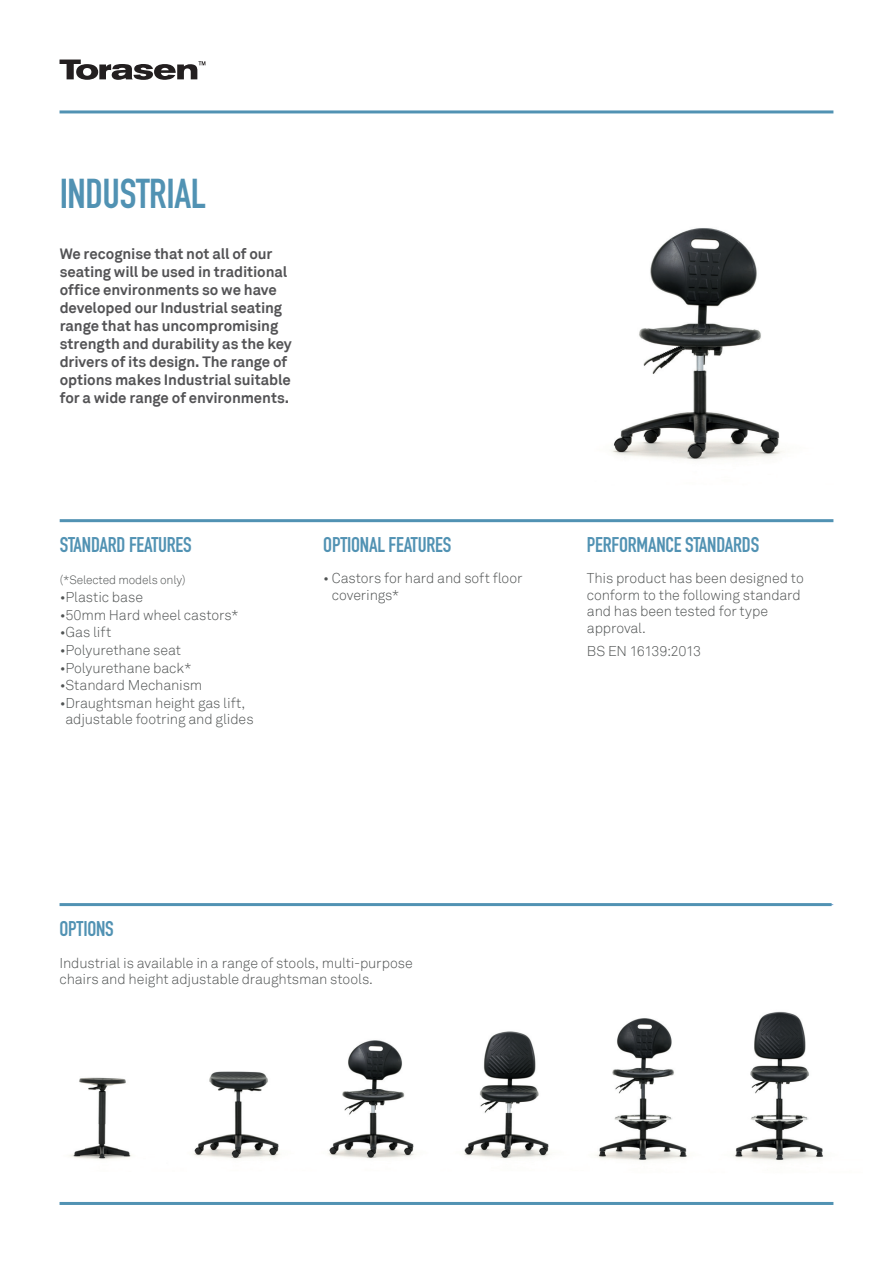
<style>
.page{position:relative;width:893px;height:1263px;background:#fff}
.page>*{position:absolute;margin:0;border:0;box-sizing:border-box;transform-origin:0 0}
.t1{font:700 41.1px "DIN Condensed";letter-spacing:-.01em;color:#5192b3}
.t2{font:700 21px "DIN Condensed";letter-spacing:-.01em;color:#5192b3}
.t3{font:700 15px/18px "Akkurat";letter-spacing:-.005em;color:#535355}
.t4{font:300 14.25px/16.5px "Akkurat";letter-spacing:-.01em;color:#515454}
.t5{font:300 14.25px "Akkurat";letter-spacing:-.035em;color:#515454}
.t6{font:300 12px "Akkurat";letter-spacing:-.01em;color:#515454}
</style>
<div class="page">
<hr style="left:60px;top:110px;width:773px;height:3px;background:#5192b3">
<hr style="left:60px;top:1202px;width:773px;height:3px;background:#5192b3">
<svg style="left:60px;top:60px;width:145px;height:20px"></svg>
<hr style="left:61px;top:904px;width:772px;height:1px;background:#7ca5d7">
<img style="left:70px;top:1077px;width:62px;height:83px">
<img style="left:193px;top:1071px;width:87px;height:88px">
<img style="left:328px;top:1040px;width:87px;height:119px">
<img style="left:464px;top:1031px;width:86px;height:128px">
<img style="left:596px;top:1018px;width:91px;height:142px">
<img style="left:733px;top:1011px;width:91px;height:150px">
<img style="left:611px;top:228px;width:172px;height:233px">
<hr style="left:60px;top:903px;width:772px;height:3px;background:#5192b3">
<hr style="left:60px;top:519px;width:773px;height:3px;background:#5192b3">
<h1 class="t1" style="left:60px;top:166px;width:148px">INDUSTRIAL</h1>
<p class="t3" style="left:60px;top:245px;width:234px">We recognise that not all of our seating will be used in traditional office environments so we have developed our Industrial seating range that has uncompromising strength and durability as the key drivers of its design. The range of options makes Industrial suitable for a wide range of environments.</p>
<h2 class="t2" style="left:60px;top:531px;width:133px">STANDARD FEATURES</h2>
<p class="t6" style="left:60px;top:573px;width:128px">(*Selected models only)</p>
<p class="t4" style="left:60px;top:589px;width:85px">•Plastic base</p>
<p class="t4" style="left:60px;top:607px;width:181px">•50mm Hard wheel castors*</p>
<p class="t4" style="left:60px;top:624px;width:53px">•Gas lift</p>
<p class="t4" style="left:60px;top:642px;width:123px">•Polyurethane seat</p>
<p class="t4" style="left:60px;top:660px;width:133px">•Polyurethane back*</p>
<p class="t4" style="left:60px;top:677px;width:144px">•Standard Mechanism</p>
<p class="t4" style="left:60px;top:695px;width:195px;text-align:center">•Draughtsman height gas lift, adjustable footring and glides</p>
<h2 class="t2" style="left:323px;top:531px;width:129px">OPTIONAL FEATURES</h2>
<p class="t4" style="left:332px;top:570px;width:192px;text-indent:-9px">• Castors for hard and soft floor coverings*</p>
<h2 class="t2" style="left:587px;top:531px;width:174px">PERFORMANCE STANDARDS</h2>
<p class="t4" style="left:587px;top:570px;width:218px">This product has been designed to conform to the following standard and has been tested for type approval.</p>
<p class="t5" style="left:587px;top:642px;width:116px">BS EN 16139:2013</p>
<h2 class="t2" style="left:60px;top:915px;width:56px">OPTIONS</h2>
<p class="t4" style="left:60px;top:954px;width:355px">Industrial is available in a range of stools, multi-purpose chairs and height adjustable draughtsman stools.</p>
</div>
